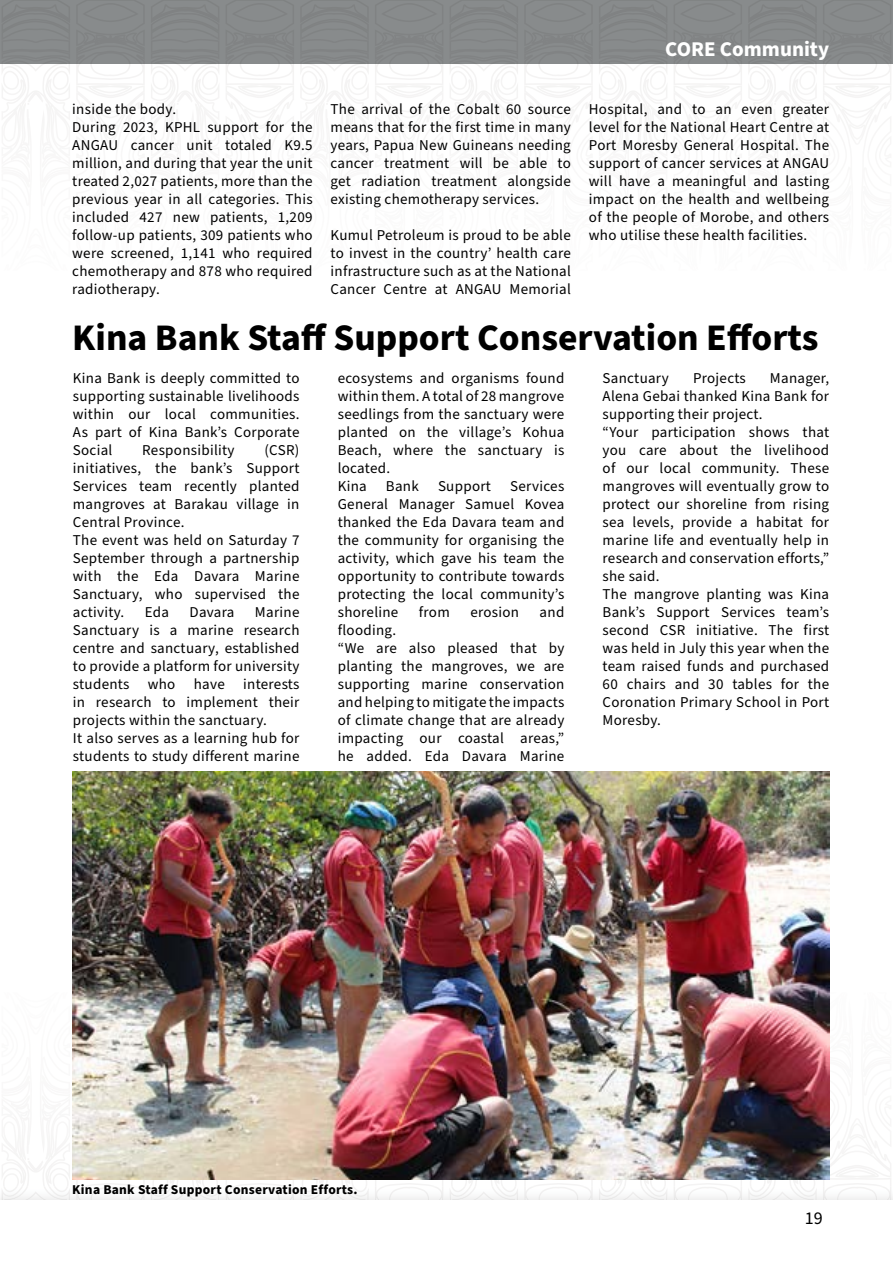
<style>
.page{position:relative;width:893px;height:1263px;background:#fff}
.page>*{position:absolute;margin:0;border:0;box-sizing:border-box;transform-origin:0 0}
.t1{font:700 37.5px "Source Sans Pro";color:#000}
.t2{font:700 21px "Source Sans Pro";color:#fff}
.t3{font:18px "Source Sans Pro";color:#000}
.t4{font:15px/18px "Source Sans Pro";letter-spacing:.02em;color:#000}
.t5{font:700 13.5px "Source Sans Pro";letter-spacing:.02em;color:#000}
</style>
<div class="page">
<svg style="left:829px;top:992px;width:61px;height:176px"></svg>
<svg style="left:3px;top:1153px;width:63px;height:18px"></svg>
<img style="left:817px;top:1195px;width:76px;height:5px">
<img style="left:823px;top:1187px;width:68px;height:13px">
<img style="left:748px;top:1187px;width:69px;height:13px">
<img style="left:674px;top:1187px;width:68px;height:13px">
<img style="left:599px;top:1187px;width:68px;height:13px">
<img style="left:524px;top:1187px;width:69px;height:13px">
<img style="left:450px;top:1187px;width:68px;height:13px">
<img style="left:375px;top:1187px;width:68px;height:13px">
<img style="left:300px;top:1187px;width:69px;height:13px">
<img style="left:226px;top:1187px;width:68px;height:13px">
<img style="left:151px;top:1187px;width:68px;height:13px">
<img style="left:76px;top:1187px;width:69px;height:13px">
<img style="left:2px;top:1187px;width:68px;height:13px">
<div style="left:0;top:0;width:893px;height:64px;background:#888b8c"></div>
<img style="left:72px;top:771px;width:757px;height:408px">
<p class="t4" style="left:72px;top:100px;width:242px">inside the body.<br>During 2023, KPHL support for the<br>ANGAU cancer unit totaled K9.5 million, and during that year the unit treated 2,027 patients, more than the previous year in all categories. This included 427 new patients, 1,209 follow-up patients, 309 patients who were screened, 1,141 who required chemotherapy and 878 who required radiotherapy.</p>
<p class="t4" style="left:331px;top:100px;width:242px;text-align:justify">The arrival of the Cobalt 60 source means that for the first time in many years, Papua New Guineans needing cancer treatment will be able to get radiation treatment alongside existing chemotherapy services.</p>
<p class="t4" style="left:331px;top:226px;width:242px;text-align:justify">Kumul Petroleum is proud to be able to invest in the country’ health care infrastructure such as at the National Cancer Centre at ANGAU Memorial</p>
<h2 class="t2" style="left:665px;top:34px;width:165px">CORE Community</h2>
<p class="t4" style="left:589px;top:100px;width:242px;text-align:justify">Hospital, and to an even greater level for the National Heart Centre at Port Moresby General Hospital. The support of cancer services at ANGAU will have a meaningful and lasting impact on the health and wellbeing of the people of Morobe, and others who utilise these health facilities.</p>
<h1 class="t1" style="left:72px;top:312px;width:748px">Kina Bank Staff Support Conservation Efforts</h1>
<p class="t4" style="left:73px;top:369px;width:228px;text-align:justify">Kina Bank is deeply committed to supporting sustainable livelihoods within our local communities.<br>As part of Kina Bank’s Corporate Social</p>
<p class="t4" style="left:73px;top:441px;width:228px;text-indent:191px">(CSR) initiatives, the bank’s Support<br>Services team recently planted mangroves at Barakau village in<br>Central Province.<br>The event was held on Saturday 7<br>September through a partnership with the Eda Davara Marine<br>Sanctuary, who supervised the activity.</p>
<p class="t4" style="left:142px;top:441px;width:94px">Responsibility</p>
<p class="t4" style="left:145px;top:603px;width:26px">Eda</p>
<p class="t4" style="left:190px;top:603px;width:47px">Davara</p>
<p class="t4" style="left:73px;top:603px;width:228px;text-indent:182px">Marine<br>Sanctuary is a marine research centre and sanctuary, established to provide a platform for university students who have interests in research to implement their projects within the sanctuary.<br>It also serves as a learning hub for students to study different marine</p>
<p class="t4" style="left:338px;top:369px;width:228px">ecosystems and organisms found within them. A total of 28 mangrove seedlings from the sanctuary were planted on the village’s Kohua<br>Beach, where the sanctuary is located.<br>Kina</p>
<p class="t4" style="left:386px;top:477px;width:34px">Bank</p>
<p class="t4" style="left:438px;top:477px;width:55px">Support</p>
<p class="t4" style="left:338px;top:477px;width:228px;text-align:justify;text-indent:172px">Services General Manager Samuel Kovea thanked the Eda Davara team and the community for organising the activity, which gave his team the opportunity to contribute towards protecting the local community’s shoreline</p>
<p class="t4" style="left:419px;top:603px;width:32px">from</p>
<p class="t4" style="left:470px;top:603px;width:50px">erosion</p>
<p class="t4" style="left:540px;top:603px;width:26px">and</p>
<p class="t4" style="left:338px;top:621px;width:228px">flooding.<br>“We are also pleased that by planting the mangroves, we are supporting marine conservation and helping to mitigate the impacts of climate change that are already impacting our coastal areas,” he added. Eda Davara Marine</p>
<p class="t4" style="left:603px;top:369px;width:68px">Sanctuary</p>
<p class="t4" style="left:693px;top:369px;width:54px">Projects</p>
<p class="t4" style="left:603px;top:369px;width:228px;text-indent:167px">Manager,<br>Alena Gebai thanked Kina Bank for supporting their project.<br>“Your participation shows that you care about the livelihood of our local community. These mangroves will eventually grow to protect our shoreline from rising sea levels, provide a habitat for marine life and eventually help in research and conservation efforts,” she said.<br>The mangrove planting was Kina<br>Bank’s Support Services team’s second CSR initiative. The first was held in July this year when the team raised funds and purchased<br>60 chairs and 30 tables for the<br>Coronation Primary School in Port<br>Moresby.</p>
<p class="t5" style="left:72px;top:1180px;width:287px">Kina Bank Staff Support Conservation Efforts.</p>
<p class="t3" style="left:805px;top:1205px;width:19px">19</p>
</div>
